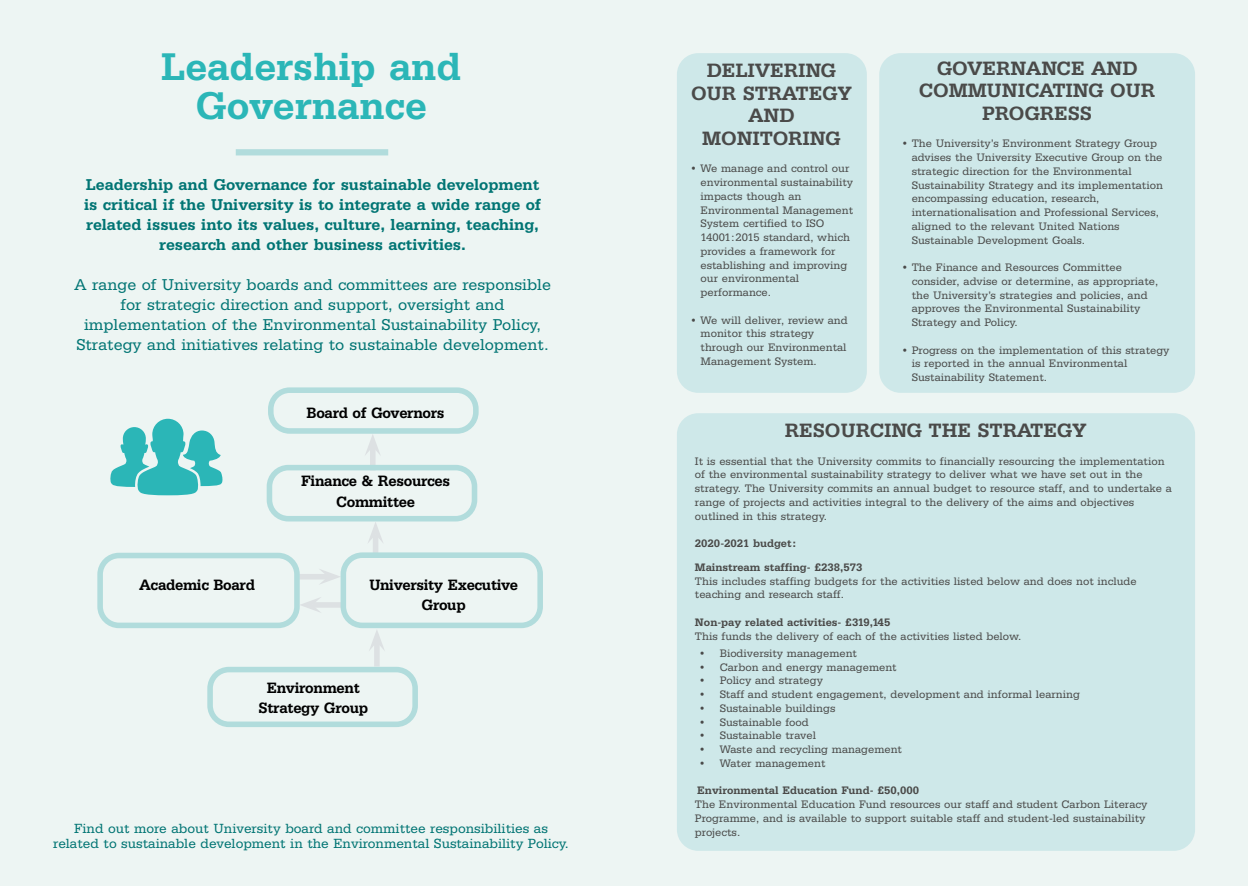
<style>
.page{position:relative;width:1248px;height:886px;background:#fff}
.page>*{position:absolute;margin:0;border:0;box-sizing:border-box;transform-origin:0 0}
.t1{font:500 40px/38.8px "Serifa BEFOP";color:#2bb6b7;text-align:center}
.t2{font:500 20px/22.5px "Serifa BEFOP";letter-spacing:-.01em;color:#4a4a49;text-align:center}
.t3{font:16.25px/20px "Serifa BEFOP";color:#007473;text-align:center}
.t4{font:500 16.25px/20px "Serifa BEFOP";color:#007473;text-align:center}
.t5{font:500 15.5px/20.6px "Serifa BEFOP";letter-spacing:-.02em;color:#000;text-align:center}
.t6{font:13.75px/15px "Serifa BEFOP";color:#007473;text-align:center}
.t7{font:300 13.75px "Serifa BEFOP";color:#007473}
.t8{font:11.25px/13.8px "Serifa BEFOP";color:#4a4a49}
.t9{font:500 11.25px/23.8px "Serifa BEFOP";color:#4a4a49}
</style>
<div class="page">
<div style="left:0;top:0;width:1247px;height:886px;background:#edf5f3"></div>
<div style="left:236px;top:149px;width:152px;height:6px;background:#b1dcdc"></div>
<div style="left:299px;top:574px;width:29px;height:5px;background:#dde1e3"></div>
<svg style="left:318px;top:569px;width:22px;height:15px"></svg>
<div style="left:268px;top:387px;width:210px;height:47px;border:6px solid #b1dcdc;border-radius:19px"></div>
<svg style="left:110px;top:419px;width:113px;height:76px"></svg>
<div style="left:370px;top:447px;width:5px;height:23px;background:#dde1e3"></div>
<svg style="left:365px;top:435px;width:15px;height:21px"></svg>
<div style="left:267px;top:465px;width:210px;height:56px;border:6px solid #b1dcdc;border-radius:19px"></div>
<div style="left:374px;top:642px;width:5px;height:24px;background:#dde1e3"></div>
<svg style="left:369px;top:630px;width:15px;height:21px"></svg>
<div style="left:97px;top:553px;width:203px;height:75px;border:6px solid #b1dcdc;border-radius:19px"></div>
<div style="left:207px;top:667px;width:211px;height:60px;border:6px solid #b1dcdc;border-radius:19px"></div>
<div style="left:312px;top:602px;width:29px;height:6px;background:#dde1e3"></div>
<svg style="left:299px;top:597px;width:22px;height:16px"></svg>
<div style="left:373px;top:535px;width:5px;height:20px;background:#dde1e3"></div>
<svg style="left:367px;top:521px;width:17px;height:22px"></svg>
<div style="left:340px;top:552px;width:203px;height:76px;border:6px solid #b1dcdc;border-radius:19px"></div>
<div style="left:677px;top:53px;width:189px;height:340px;background:#cee8e9;border-radius:21px"></div>
<div style="left:879px;top:53px;width:315px;height:340px;background:#cee8e9;border-radius:21px"></div>
<div style="left:677px;top:413px;width:517px;height:438px;background:#cee8e9;border-radius:21px"></div>
<h1 class="t1" style="left:161px;top:47px;width:302px">Leadership and<br>Governance</h1>
<h3 class="t4" style="left:84px;top:175px;width:458px">Leadership and Governance for sustainable development is critical if the University is to integrate a wide range of related issues into its values, culture, learning, teaching, research and other business activities.</h3>
<p class="t3" style="left:74px;top:275px;width:478px">A range of University boards and committees are responsible for strategic direction and support, oversight and implementation of the Environmental Sustainability Policy, Strategy and initiatives relating to sustainable development.</p>
<h3 class="t5" style="left:306px;top:402px;width:139px">Board of Governors</h3>
<h3 class="t5" style="left:301px;top:471px;width:150px">Finance &amp; Resources<br>Committee</h3>
<h3 class="t5" style="left:139px;top:574px;width:117px">Academic Board</h3>
<h3 class="t5" style="left:369px;top:574px;width:151px">University Executive<br>Group</h3>
<h3 class="t5" style="left:258px;top:677px;width:111px">Environment<br>Strategy Group</h3>
<p class="t6" style="left:53px;top:821px;width:517px">Find out more about University board and committee responsibilities as related to sustainable development in the Environmental Sustainability Policy.</p>
<p class="t7" style="left:49px;top:836px;width:15px">10</p>
<h2 class="t2" style="left:691px;top:59px;width:162px">DELIVERING<br>OUR STRATEGY<br>AND<br>MONITORING</h2>
<p class="t8" style="left:700px;top:162px;width:154px;text-indent:-11px">• We manage and control our environmental sustainability impacts though an<br>Environmental Management<br>System certified to ISO<br>14001:2015 standard, which provides a framework for establishing and improving our environmental performance.</p>
<p class="t8" style="left:700px;top:313px;width:149px;text-indent:-11px">• We will deliver, review and monitor this strategy through our Environmental<br>Management System.</p>
<h2 class="t2" style="left:918px;top:57px;width:238px">GOVERNANCE AND<br>COMMUNICATING OUR<br>PROGRESS</h2>
<p class="t8" style="left:911px;top:137px;width:253px;text-indent:-11px">• The University’s Environment Strategy Group advises the University Executive Group on the strategic direction for the Environmental Sustainability Strategy and its implementation encompassing education, research, internationalisation and Professional Services, aligned to the relevant United Nations Sustainable Development Goals.</p>
<p class="t8" style="left:911px;top:260px;width:248px;text-indent:-11px">• The Finance and Resources Committee consider, advise or determine, as appropriate, the University’s strategies and policies, and approves the Environmental Sustainability Strategy and Policy.</p>
<p class="t8" style="left:911px;top:343px;width:259px;text-indent:-11px">• Progress on the implementation of this strategy is reported in the annual Environmental<br>Sustainability Statement.</p>
<h2 class="t2" style="left:784px;top:419px;width:303px">RESOURCING THE STRATEGY</h2>
<p class="t8" style="left:694px;top:454px;width:478px">It is essential that the University commits to financially resourcing the implementation of the environmental sustainability strategy to deliver what we have set out in the strategy. The University commits an annual budget to resource staff, and to undertake a range of projects and activities integral to the delivery of the aims and objectives outlined in this strategy.</p>
<p class="t9" style="left:694px;top:531px;width:169px">2020-2021 budget:<br>Mainstream staffing- £238,573</p>
<p class="t8" style="left:694px;top:574px;width:443px">This includes staffing budgets for the activities listed below and does not include teaching and research staff.</p>
<p class="t9" style="left:694px;top:610px;width:197px">Non-pay related activities- £319,145</p>
<p class="t8" style="left:694px;top:629px;width:328px">This funds the delivery of each of the activities listed below.</p>
<p class="t8" style="left:698px;top:646px;width:160px">• Biodiversity management</p>
<p class="t8" style="left:698px;top:660px;width:200px">• Carbon and energy management</p>
<p class="t8" style="left:698px;top:674px;width:126px">• Policy and strategy</p>
<p class="t8" style="left:698px;top:687px;width:383px">• Staff and student engagement, development and informal learning</p>
<p class="t8" style="left:698px;top:701px;width:138px">• Sustainable buildings</p>
<p class="t8" style="left:698px;top:715px;width:112px">• Sustainable food</p>
<p class="t8" style="left:698px;top:729px;width:119px">• Sustainable travel</p>
<p class="t8" style="left:698px;top:742px;width:205px">• Waste and recycling management</p>
<p class="t8" style="left:698px;top:756px;width:128px">• Water management</p>
<p class="t9" style="left:697px;top:779px;width:223px">Environmental Education Fund- £50,000</p>
<p class="t8" style="left:695px;top:797px;width:454px">The Environmental Education Fund resources our staff and student Carbon Literacy<br>Programme, and is available to support suitable staff and student-led sustainability projects.</p>
</div>
